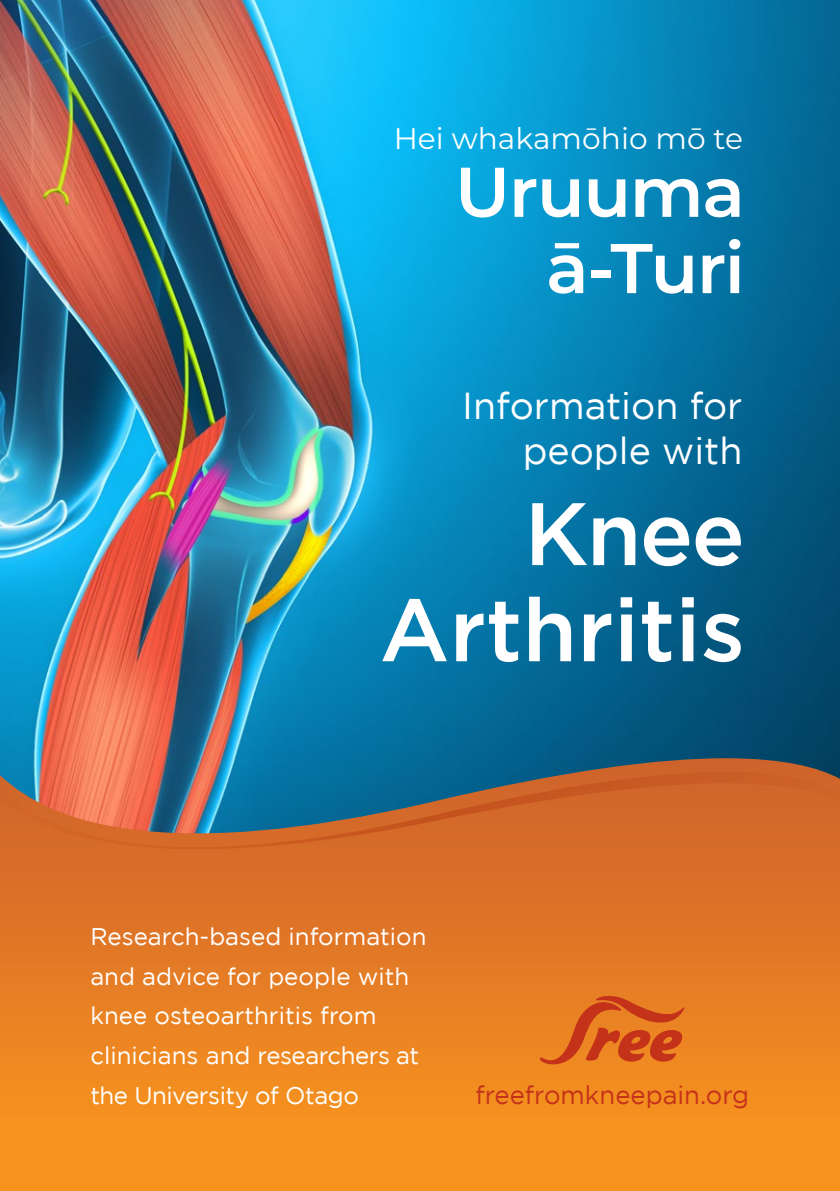
<style>
.page{position:relative;width:840px;height:1191px;background:#fff}
.page>*{position:absolute;margin:0;border:0;box-sizing:border-box;transform-origin:0 0}
.t1{font:500 88.4px/96.2px "Gotham";color:#fff;text-align:right}
.t2{font:600 70.2px/76.2px "Montserrat";letter-spacing:-.02em;color:#fff;text-align:right}
.t3{font:37.4px/45px "Gotham";color:#fff;text-align:right}
.t4{font:29.8px "Montserrat";color:#fff}
.t5{font:25.6px "Gotham";color:#c5321a}
.quoter{font:24px/39.6px "Gotham";color:#fff}
</style>
<div class="page">
<img style="left:0;top:0;width:839px;height:749px">
<svg style="left:0;top:851px;width:839px;height:340px;background:#e98222"></svg>
<svg style="left:0;top:749px;width:839px;height:102px;background:#906a54"></svg>
<svg style="left:535px;top:988px;width:149px;height:87px;background:#e06e20"></svg>
<p class="t4" style="left:393px;top:118px;width:350px">Hei whakamōhio mō te</p>
<p class="t2" style="left:454px;top:151px;width:291px">Uruuma ā-Turi</p>
<p class="t3" style="left:462px;top:383px;width:281px">Information for people with</p>
<p class="t1" style="left:379px;top:484px;width:366px">Knee<br>Arthritis</p>
<p class="quoter" style="left:90px;top:916px;width:337px">Research-based information and advice for people with knee osteoarthritis from clinicians and researchers at the University of Otago</p>
<p class="t5" style="left:475px;top:1080px;width:275px">freefromkneepain.org</p>
</div>
